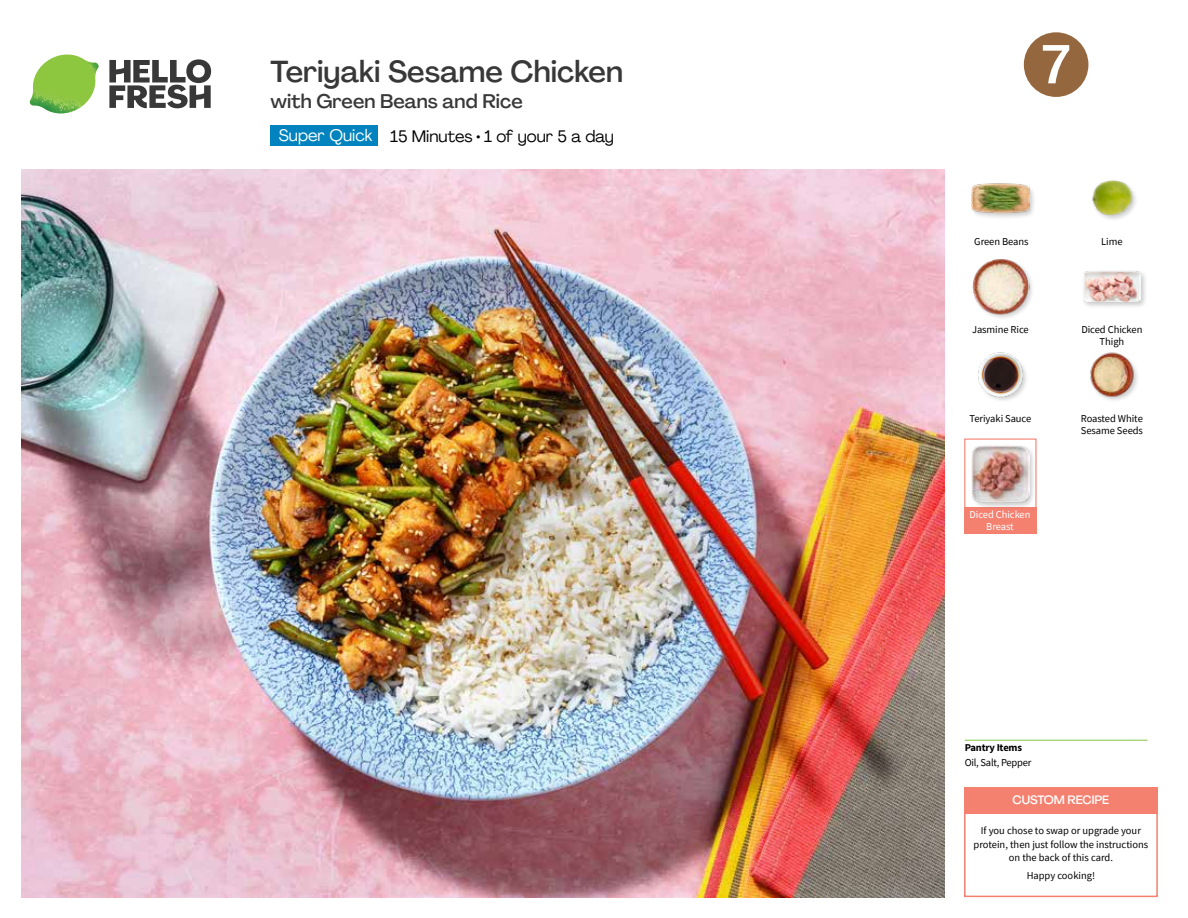
<style>
.page{position:relative;width:1188px;height:918px;background:#fff}
.page>*{position:absolute;margin:0;border:0;box-sizing:border-box;transform-origin:0 0}
.t1{font:500 54px "Agrandir";color:#fff}
.t2{font:500 30px "Agrandir";color:#383839}
.t3{font:500 19.5px "Agrandir";color:#383839}
.t4{font:16.5px "Agrandir";color:#000}
.t5{font:16.5px "Agrandir";color:#fff}
.t6{font:500 12px "Agrandir";letter-spacing:-.01em;color:#fff}
.t7{font:10.5px/12px "Source Sans Pro";letter-spacing:-.005em;color:#000;text-align:center}
.t8{font:10.5px/12px "Source Sans Pro";letter-spacing:-.005em;color:#fff;text-align:center}
.t9{font:700 10.5px "Source Sans Pro";letter-spacing:-.02em;color:#000}
</style>
<div class="page">
<svg style="left:109px;top:59px;width:102px;height:49px"></svg>
<img style="left:30px;top:55px;width:69px;height:59px">
<img style="left:21px;top:170px;width:924px;height:728px">
<hr style="left:965px;top:740px;width:182px;height:1px;background:#82c341">
<div style="left:271px;top:126px;width:107px;height:20px;background:#0083be"></div>
<div style="left:964px;top:787px;width:194px;height:110px;border:2px solid #f48070"></div>
<div style="left:964px;top:787px;width:193px;height:27px;background:#f48070"></div>
<img style="left:978px;top:352px;width:49px;height:49px">
<img style="left:1090px;top:352px;width:48px;height:48px">
<div style="left:970px;top:182px;width:66px;height:38px;background:#000;opacity:.2"></div>
<img style="left:972px;top:182px;width:57px;height:38px">
<div style="left:972px;top:258px;width:63px;height:62px;background:#000;opacity:.2"></div>
<img style="left:972px;top:258px;width:57px;height:57px">
<div style="left:1082px;top:270px;width:66px;height:40px;background:#000;opacity:.2"></div>
<img style="left:1083px;top:270px;width:58px;height:40px">
<img style="left:1092px;top:180px;width:44px;height:39px">
<div style="left:964px;top:439px;width:73px;height:72px;border:1px solid #f48070"></div>
<div style="left:964px;top:508px;width:73px;height:26px;background:#f48070"></div>
<div style="left:971px;top:444px;width:65px;height:66px;background:#000;opacity:.2"></div>
<img style="left:972px;top:445px;width:57px;height:58px">
<svg style="left:1023px;top:32px;width:66px;height:65px"></svg>
<h2 class="t2" style="left:271px;top:53px;width:354px">Teriyaki Sesame Chicken</h2>
<h3 class="t3" style="left:271px;top:89px;width:254px">with Green Beans and Rice</h3>
<h3 class="t5" style="left:279px;top:125px;width:95px">Super Quick</h3>
<h3 class="t4" style="left:390px;top:126px;width:225px">15 Minutes • 1 of your 5 a day</h3>
<h1 class="t1" style="left:1042px;top:31px;width:30px">7</h1>
<p class="t7" style="left:974px;top:235px;width:56px">Green Beans</p>
<p class="t7" style="left:1101px;top:235px;width:23px">Lime</p>
<p class="t7" style="left:972px;top:324px;width:58px">Jasmine Rice</p>
<p class="t7" style="left:1081px;top:324px;width:63px">Diced Chicken<br>Thigh</p>
<p class="t7" style="left:969px;top:413px;width:63px">Teriyaki Sauce</p>
<p class="t7" style="left:1081px;top:413px;width:64px;text-align:left">Roasted White<br>Sesame Seeds</p>
<p class="t8" style="left:969px;top:509px;width:63px">Diced Chicken<br>Breast</p>
<p class="t9" style="left:965px;top:741px;width:59px">Pantry Items</p>
<p class="t7" style="left:965px;top:756px;width:68px">Oil, Salt, Pepper</p>
<p class="t6" style="left:1013px;top:792px;width:98px">CUSTOM RECIPE</p>
<p class="t7" style="left:974px;top:824px;width:176px;line-height:13.5px">If you chose to swap or upgrade your protein, then just follow the instructions on the back of this card.</p>
<p class="t7" style="left:1027px;top:869px;width:70px">Happy cooking!</p>
</div>
